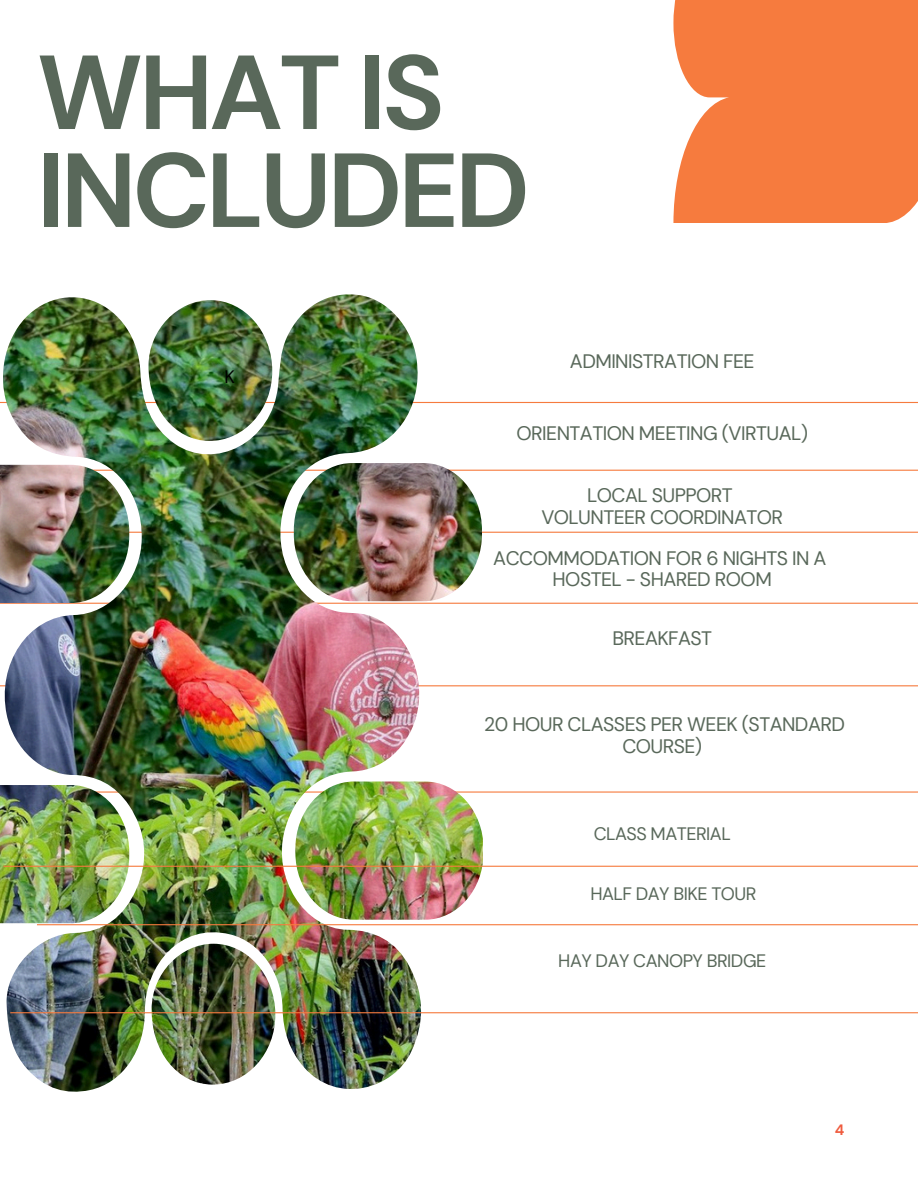
<style>
.page{position:relative;width:918px;height:1188px;background:#fff}
.page>*{position:absolute;margin:0;border:0;box-sizing:border-box;transform-origin:0 0}
.t1{font:700 105px/97.9px "DM Sans";letter-spacing:-.035em;color:#59685a}
.t2{font:19.5px/41.1px "DM Sans";letter-spacing:-.03em;color:#59685a;text-align:center}
.t3{font:18px "DM Sans";letter-spacing:-.03em;color:#59685a}
.t4{font:18px "DM Sans";color:#000}
.t5{font:700 15px "DM Sans";color:#ef5b3e}
</style>
<div class="page">
<hr style="left:0;top:470px;width:918px;height:1px;background:#f67b3e">
<hr style="left:0;top:603px;width:918px;height:1px;background:#f67b3e">
<hr style="left:0;top:685px;width:918px;height:1px;background:#f67b3e">
<hr style="left:0;top:532px;width:918px;height:1px;background:#f67b3e">
<hr style="left:0;top:402px;width:918px;height:1px;background:#f67b3e">
<div style="left:674px;top:0;width:244px;height:223px;background:#f67b3e"></div>
<hr style="left:0;top:791px;width:918px;height:2px;background:#f67b3e">
<img style="left:0;top:294px;width:483px;height:798px">
<hr style="left:3px;top:866px;width:915px;height:1px;background:#f67b3e">
<hr style="left:10px;top:1012px;width:908px;height:1px;background:#f67b3e">
<hr style="left:37px;top:924px;width:881px;height:1px;background:#f67b3e">
<p class="t1" style="left:37px;top:44px;width:494px">WHAT IS<br>INCLUDED</p>
<p class="t4" style="left:224px;top:365px;width:12px">K</p>
<h1 class="t2" style="left:570px;top:341px;width:186px">ADMINISTRATION FEE</h1>
<p class="t2" style="left:517px;top:413px;width:293px">ORIENTATION MEETING (VIRTUAL)</p>
<p class="t2" style="left:587px;top:475px;width:147px">LOCAL SUPPORT</p>
<p class="t2" style="left:493px;top:497px;width:335px">VOLUNTEER COORDINATOR<br>ACCOMMODATION FOR 6 NIGHTS IN A</p>
<p class="t2" style="left:553px;top:559px;width:221px">HOSTEL - SHARED ROOM</p>
<p class="t2" style="left:612px;top:618px;width:101px">BREAKFAST</p>
<p class="t2" style="left:484px;top:714px;width:362px;line-height:21.3px">20 HOUR CLASSES PER WEEK (STANDARD<br>COURSE)</p>
<p class="t3" style="left:594px;top:823px;width:139px">CLASS MATERIAL</p>
<p class="t3" style="left:590px;top:882px;width:168px">HALF DAY BIKE TOUR</p>
<p class="t3" style="left:558px;top:950px;width:209px">HAY DAY CANOPY BRIDGE</p>
<p class="t5" style="left:835px;top:1120px;width:11px">4</p>
</div>
